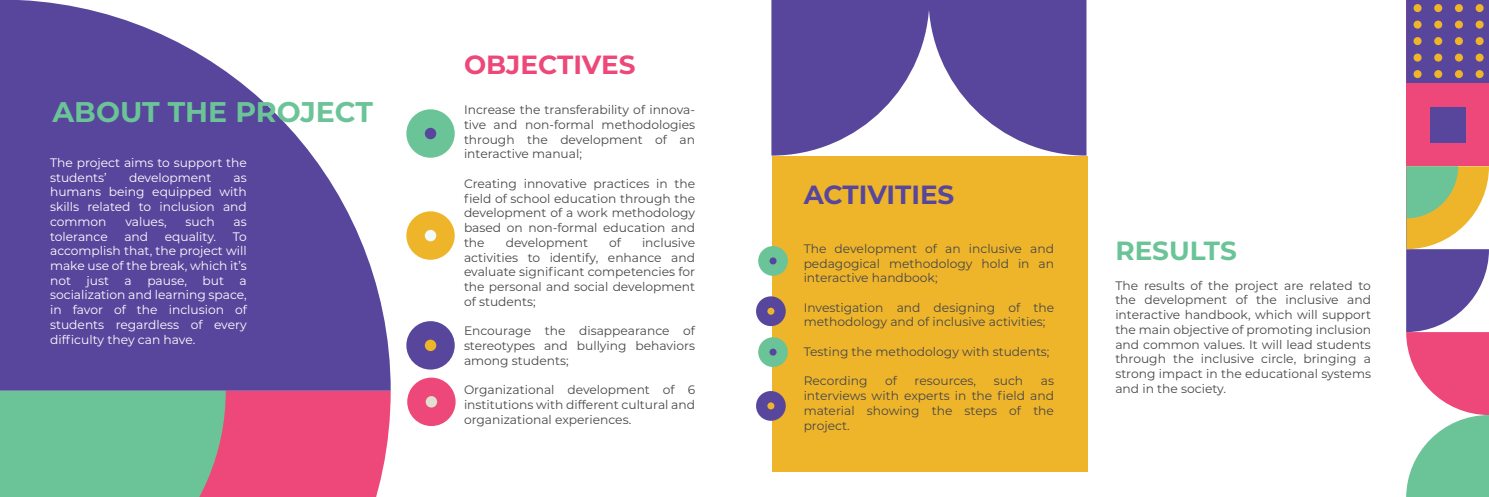
<style>
.page{position:relative;width:1489px;height:497px;background:#fff}
.page>*{position:absolute;margin:0;border:0;box-sizing:border-box;transform-origin:0 0}
.t1{font:700 28.35px "Montserrat";color:#6bc497}
.t2{font:700 26.25px "Montserrat";color:#ed4879}
.t3{font:700 26.25px "Montserrat";color:#57469c}
.t4{font:700 26.25px "Montserrat";color:#6bc497}
.t5{font:12.25px/14.7px "Montserrat";color:#454749;text-align:justify}
.t6{font:12.25px/14.7px "Montserrat";color:#fff;text-align:justify}
</style>
<div class="page">
<div style="left:772px;top:156px;width:315px;height:315px;background:#efb52a"></div>
<svg style="left:771px;top:0;width:315px;height:155px"></svg>
<div style="left:226px;top:390px;width:164px;height:105px;background:#ed4879"></div>
<svg style="left:0;top:0;width:390px;height:390px;fill:#57469c"></svg>
<div style="left:0;top:390px;width:226px;height:105px;background:#6bc497"></div>
<div style="left:406px;top:211px;width:48px;height:48px;background:#efb52a;border-radius:50%"></div>
<div style="left:425px;top:229px;width:11px;height:12px;background:#f4f9f9;border-radius:50%"></div>
<div style="left:406px;top:109px;width:48px;height:48px;background:#6bc497;border-radius:24px"></div>
<div style="left:425px;top:128px;width:11px;height:11px;background:#57469c;border-radius:50%"></div>
<div style="left:758px;top:246px;width:29px;height:29px;background:#6bc497;border-radius:15px"></div>
<div style="left:769px;top:257px;width:7px;height:7px;background:#57469c;border-radius:50%"></div>
<div style="left:758px;top:337px;width:29px;height:29px;background:#6bc497;border-radius:15px"></div>
<div style="left:769px;top:348px;width:7px;height:7px;background:#57469c;border-radius:50%"></div>
<div style="left:406px;top:321px;width:48px;height:48px;background:#57469c;border-radius:24px"></div>
<div style="left:425px;top:339px;width:11px;height:11px;background:#efb52a;border-radius:50%"></div>
<div style="left:756px;top:296px;width:29px;height:30px;background:#57469c;border-radius:15px"></div>
<div style="left:767px;top:307px;width:7px;height:7px;background:#efb52a;border-radius:50%"></div>
<div style="left:756px;top:390px;width:29px;height:30px;background:#57469c;border-radius:15px"></div>
<div style="left:767px;top:402px;width:7px;height:7px;background:#efb52a;border-radius:50%"></div>
<div style="left:407px;top:377px;width:48px;height:48px;background:#ed4879;border-radius:24px"></div>
<svg style="left:425px;top:395px;width:12px;height:12px"></svg>
<svg style="left:1406px;top:0;width:82px;height:496px;background:#aa8394"></svg>
<h1 class="t1" style="left:53px;top:91px;width:322px">ABOUT THE PROJECT</h1>
<p class="t6" style="left:50px;top:154px;width:198px">The project aims to support the students’</p>
<p class="t6" style="left:129px;top:169px;width:84px">development</p>
<p class="t6" style="left:50px;top:169px;width:198px;text-indent:183px">as humans being equipped with skills related to inclusion and common</p>
<p class="t6" style="left:125px;top:213px;width:43px">values,</p>
<p class="t6" style="left:185px;top:213px;width:31px">such</p>
<p class="t6" style="left:234px;top:213px;width:15px">as</p>
<p class="t6" style="left:50px;top:228px;width:59px">tolerance</p>
<p class="t6" style="left:124px;top:228px;width:25px">and</p>
<p class="t6" style="left:165px;top:228px;width:53px">equality.</p>
<p class="t6" style="left:50px;top:228px;width:198px;text-indent:183px">To accomplish that, the project will make use of the break, which it’s not</p>
<p class="t6" style="left:87px;top:272px;width:24px">just</p>
<p class="t6" style="left:125px;top:272px;width:9px">a</p>
<p class="t6" style="left:147px;top:272px;width:41px">pause,</p>
<p class="t6" style="left:203px;top:272px;width:23px">but</p>
<p class="t6" style="left:50px;top:272px;width:198px;text-indent:189px">a socialization and learning space, in favor of the inclusion of students regardless of every difficulty they can have.</p>
<h2 class="t2" style="left:464px;top:46px;width:173px">OBJECTIVES</h2>
<p class="t5" style="left:464px;top:102px;width:233px">Increase the transferability of innova&shy;tive and non-formal methodologies through the development of an interactive manual;</p>
<p class="t5" style="left:464px;top:175px;width:232px">Creating innovative practices in the field of school education through the development of a work methodology based on non-formal education and the</p>
<p class="t5" style="left:505px;top:234px;width:84px">development</p>
<p class="t5" style="left:609px;top:234px;width:13px">of</p>
<p class="t5" style="left:464px;top:234px;width:233px;text-indent:178px">inclusive activities to identify, enhance and evaluate significant competencies for the personal and social development of students;</p>
<p class="t5" style="left:464px;top:322px;width:233px">Encourage the disappearance of stereotypes and bullying behaviors among students;</p>
<p class="t5" style="left:464px;top:381px;width:233px">Organizational development of 6 institutions with different cultural and organizational experiences.</p>
<h2 class="t3" style="left:803px;top:176px;width:152px">ACTIVITIES</h2>
<p class="t5" style="left:803px;top:240px;width:252px">The development of an inclusive and pedagogical methodology hold in an interactive handbook;</p>
<p class="t5" style="left:803px;top:299px;width:252px">Investigation and designing of the methodology and of inclusive activities;</p>
<p class="t5" style="left:803px;top:343px;width:247px">Testing the methodology with students;</p>
<p class="t5" style="left:803px;top:373px;width:65px">Recording</p>
<p class="t5" style="left:885px;top:373px;width:13px">of</p>
<p class="t5" style="left:914px;top:373px;width:63px">resources,</p>
<p class="t5" style="left:993px;top:373px;width:31px">such</p>
<p class="t5" style="left:803px;top:373px;width:252px;text-indent:237px">as interviews with experts in the field and material showing the steps of the project.</p>
<h2 class="t4" style="left:1115px;top:232px;width:123px">RESULTS</h2>
<p class="t5" style="left:1115px;top:277px;width:257px">The results of the project are related to the development of the inclusive and interactive handbook, which will support the main objective of promoting inclusion and common values. It will lead students through the inclusive circle, bringing a strong impact in the educational systems and in the society.</p>
</div>
